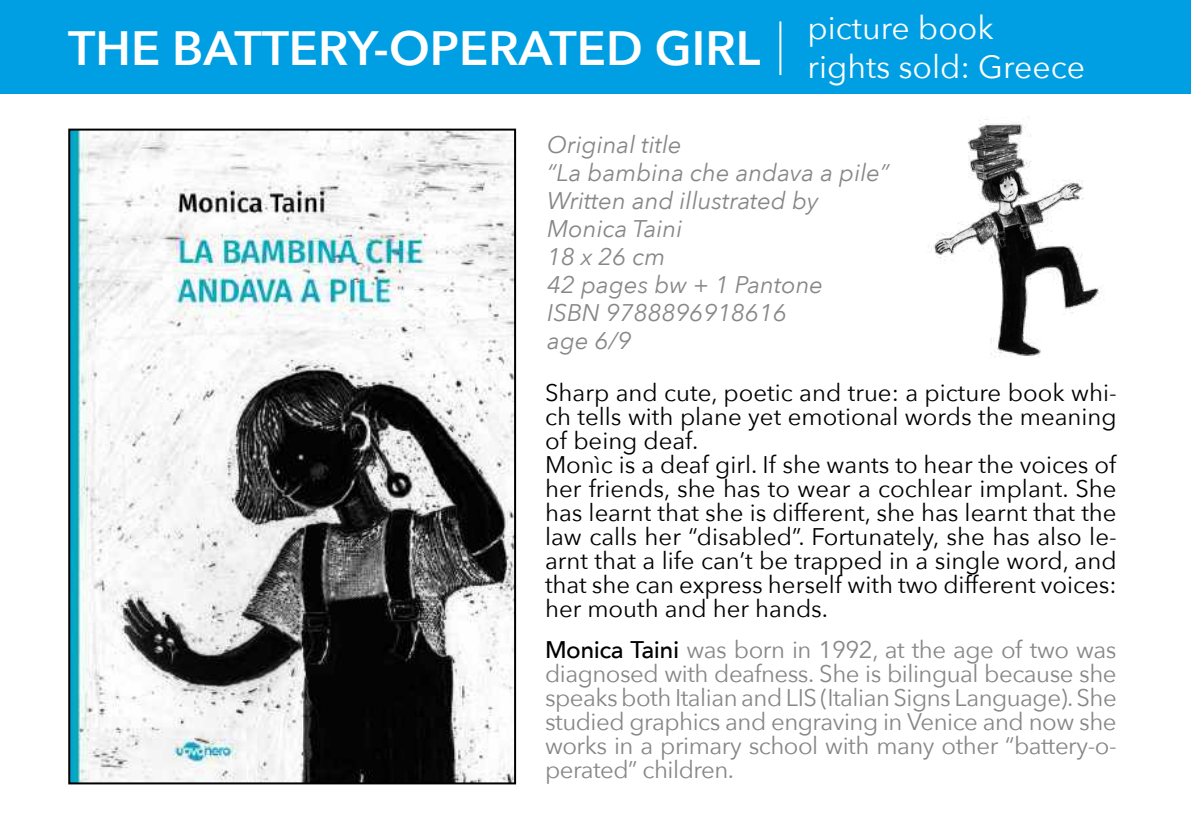
<style>
.page{position:relative;width:1191px;height:840px;background:#fff}
.page>*{position:absolute;margin:0;border:0;box-sizing:border-box;transform-origin:0 0}
.t1{font:600 48px "Avenir Next";color:#fff}
.t2{font:32px/38.4px "Avenir Next";color:#fff}
.t3{font:24px/24px "Avenir Next";color:#000}
.t4{font:24px/24px "Avenir Next";letter-spacing:-.02em;color:#878787;text-align:justify}
.t5{font:italic 24px/28px "Avenir Next";color:#878787}
.s1{font-weight:500;color:#000}
</style>
<div class="page">
<img style="left:71px;top:131px;width:442px;height:650px">
<div style="left:68px;top:128px;width:448px;height:656px;border:2px solid #000"></div>
<div style="left:0;top:0;width:1191px;height:94px;background:#009fe3"></div>
<img style="left:934px;top:116px;width:165px;height:241px">
<hr style="left:779px;top:21px;width:2px;height:54px;background:#fff">
<h1 class="t1" style="left:68px;top:7px;width:693px">THE BATTERY-OPERATED GIRL</h1>
<h2 class="t2" style="left:807px;top:7px;width:279px">picture book<br>rights sold: Greece</h2>
<p class="t5" style="left:547px;top:129px;width:343px">Original title<br>“La bambina che andava a pile”<br>Written and illustrated by<br>Monica Taini<br>18 x 26 cm<br>42 pages bw + 1 Pantone<br>ISBN 9788896918616<br>age 6/9</p>
<p class="t3" style="left:545px;top:379px;width:573px">Sharp and cute, poetic and true: a picture book whi&shy;ch tells with plane yet emotional words the meaning of being deaf.<br>Monìc is a deaf girl. If she wants to hear the voices of her friends, she has to wear a cochlear implant. She has learnt that she is different, she has learnt that the law calls her “disabled”. Fortunately, she has also le&shy;arnt that a life can’t be trapped in a single word, and that she can express herself with two different voices: her mouth and her hands.</p>
<p class="t4" style="left:545px;top:636px;width:573px"><span class="s1">Monica Taini</span> was born in 1992, at the age of two was diagnosed with deafness. She is bilingual because she speaks both Italian and LIS (Italian Signs Language). She studied graphics and engraving in Venice and now she works in a primary school with many other “battery-o&shy;perated” children.</p>
</div>
